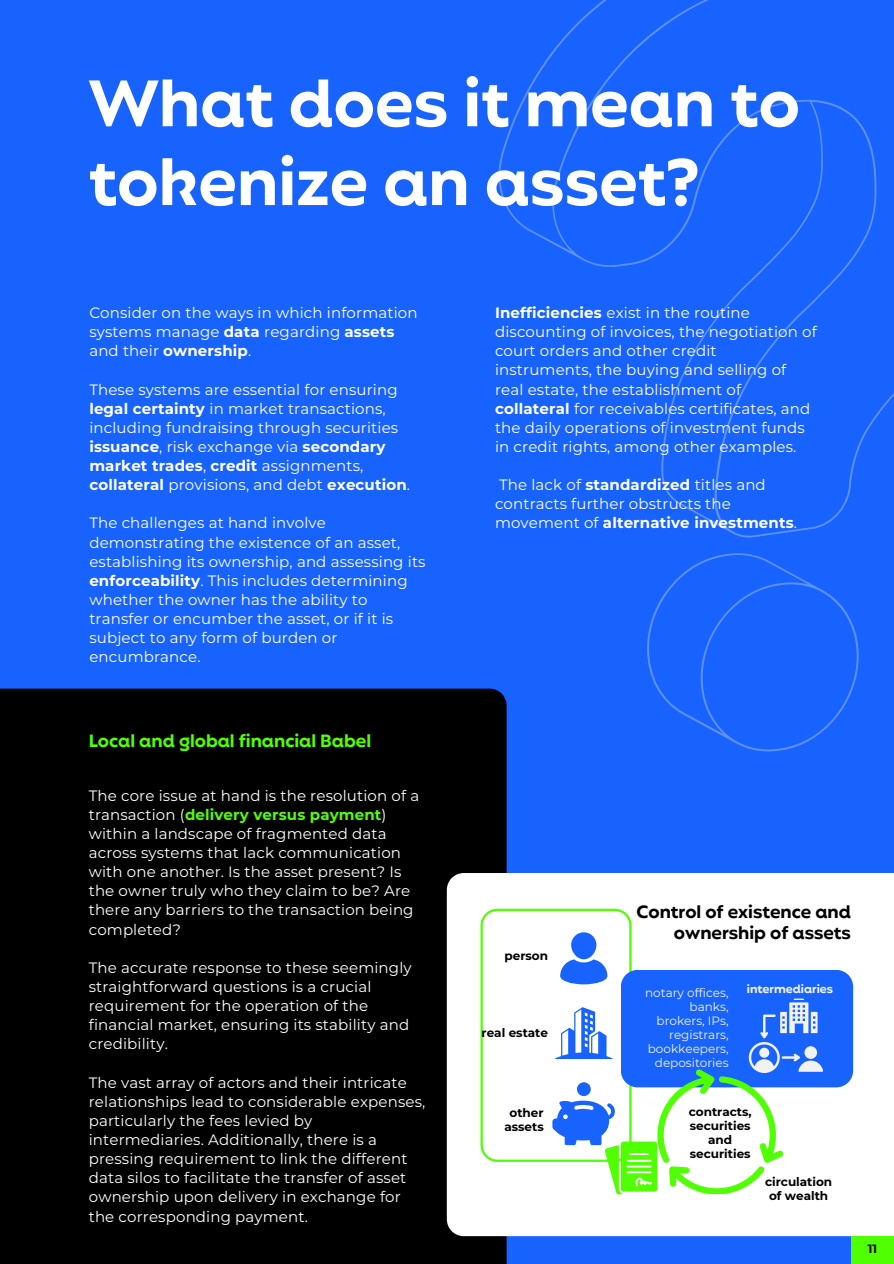
<style>
.page{position:relative;width:894px;height:1264px;background:#fff}
.page>*{position:absolute;margin:0;border:0;box-sizing:border-box;transform-origin:0 0}
.t1{font:700 66.45px/78.8px "Mangueira";color:#fff}
.t2{font:700 18px/21.3px "Mangueira";color:#000;text-align:right}
.t3{font:700 18px "Mangueira";color:#50ff01}
.t4{font:15px/19.2px "Montserrat";letter-spacing:.01em;color:#fff}
.t5{font:700 12px/14px "Montserrat";color:#000;text-align:center}
.t6{font:12px/14px "Montserrat";color:#f2f2f2;text-align:right}
.t7{font:700 12px "Mangueira";color:#f2f2f2}
.s1{font-weight:700}
.s2{font-weight:700;color:#50ff01}
</style>
<div class="page">
<div style="left:0;top:0;width:893px;height:1263px;background:#1863fd"></div>
<svg style="left:498px;top:0;width:395px;height:751px"></svg>
<div style="left:0;top:688px;width:506px;height:575px;background:#000"></div>
<div style="left:446px;top:873px;width:447px;height:363px;background:#fff"></div>
<div style="left:850px;top:1236px;width:43px;height:27px;background:#50ff01"></div>
<svg style="left:480px;top:908px;width:372px;height:286px"></svg>
<h3 class="t1" style="left:89px;top:64px;width:712px">What does it mean to tokenize an asset?</h3>
<h3 class="t4" style="left:89px;top:303px;width:329px">Consider on the ways in which information systems manage <span class="s1">data</span> regarding <span class="s1">assets </span>and their <span class="s1">ownership</span>.</h3>
<h1 class="t4" style="left:89px;top:379px;width:322px">These systems are essential for ensuring <span class="s1">legal certainty</span> in market transactions, including fundraising through securities <span class="s1">issuance</span>, risk exchange via <span class="s1">secondary market trades</span>, <span class="s1">credit</span> assignments, <span class="s1">collateral</span> provisions, and debt <span class="s1">execution</span>.</h1>
<h3 class="t4" style="left:89px;top:513px;width:337px">The challenges at hand involve demonstrating the existence of an asset, establishing its ownership, and assessing its <span class="s1">enforceability</span>. This includes determining whether the owner has the ability to transfer or encumber the asset, or if it is subject to any form of burden or encumbrance.</h3>
<h2 class="t3" style="left:89px;top:730px;width:284px">Local and global financial Babel</h2>
<h3 class="t4" style="left:89px;top:785px;width:332px">The core issue at hand is the resolution of a transaction (<span class="s2">delivery versus payment</span>) within a landscape of fragmented data across systems that lack communication with one another. Is the asset present? Is the owner truly who they claim to be? Are there any barriers to the transaction being completed?</h3>
<h3 class="t4" style="left:89px;top:957px;width:324px">The accurate response to these seemingly straightforward questions is a crucial requirement for the operation of the financial market, ensuring its stability and credibility.</h3>
<h3 class="t4" style="left:89px;top:1072px;width:338px">The vast array of actors and their intricate relationships lead to considerable expenses, particularly the fees levied by intermediaries. Additionally, there is a pressing requirement to link the different data silos to facilitate the transfer of asset ownership upon delivery in exchange for the corresponding payment.</h3>
<h3 class="t4" style="left:495px;top:303px;width:323px"><span class="s1">Inefficiencies</span> exist in the routine discounting of invoices, the negotiation of court orders and other credit instruments, the buying and selling of real estate, the establishment of <span class="s1">collateral</span> for receivables certificates, and the daily operations of investment funds in credit rights, among other examples.</h3>
<h3 class="t4" style="left:495px;top:475px;width:303px">The lack of <span class="s1">standardized</span> titles and contracts further obstructs the movement of <span class="s1">alternative investments</span>.</h3>
<h2 class="t5" style="left:504px;top:949px;width:45px">person</h2>
<h4 class="t5" style="left:481px;top:1025px;width:68px">real estate</h4>
<p class="t2" style="left:636px;top:901px;width:216px">Control of existence and ownership of assets</p>
<h4 class="t6" style="left:645px;top:985px;width:85px">notary offices, banks, brokers, IPs, registrars, bookkeepers, depositories</h4>
<p class="t7" style="left:746px;top:981px;width:88px">intermediaries</p>
<p class="t5" style="left:504px;top:1105px;width:41px">other assets</p>
<p class="t5" style="left:688px;top:1104px;width:64px">contracts, securities and securities</p>
<p class="t5" style="left:764px;top:1174px;width:69px">circulation of wealth</p>
<p class="t5" style="left:867px;top:1241px;width:11px">11</p>
</div>
